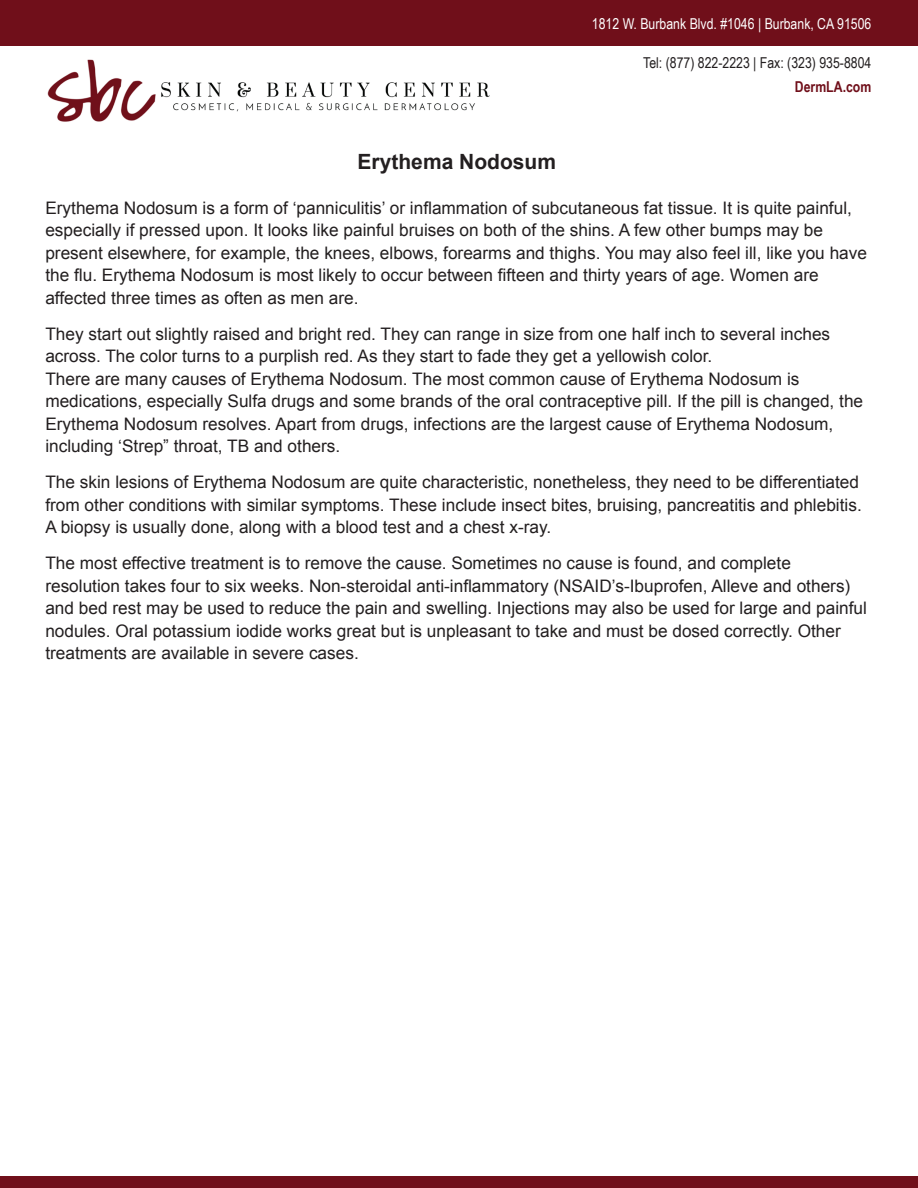
<style>
.page{position:relative;width:918px;height:1188px;background:#fff}
.page>*{position:absolute;margin:0;border:0;box-sizing:border-box;transform-origin:0 0}
.t1{font:700 21px "Arial";color:#231f20}
.t2{font:17.25px/22.5px "Arial";color:#231f20}
.t3{font:15px "Arial Narrow";color:#fff}
.t4{font:15px "Arial Narrow";color:#231f20}
.t5{font:700 15px "Arial Narrow";color:#700f1a}
</style>
<div class="page">
<img style="left:47px;top:59px;width:443px;height:63px">
<div style="left:0;top:0;width:918px;height:45px;background:#700f1a"></div>
<div style="left:0;top:1177px;width:918px;height:11px;background:#700f1a"></div>
<p class="t3" style="left:592px;top:13px;width:281px">1812 W. Burbank Blvd. #1046 | Burbank, CA 91506</p>
<p class="t4" style="left:643px;top:52px;width:230px">Tel: (877) 822-2223 | Fax: (323) 935-8804</p>
<p class="t5" style="left:795px;top:76px;width:78px">DermLA.com</p>
<p class="t1" style="left:358px;top:147px;width:200px">Erythema Nodosum</p>
<p class="t2" style="left:45px;top:197px;width:823px">Erythema Nodosum is a form of ‘panniculitis’ or inflammation of subcutaneous fat tissue. It is quite painful, especially if pressed upon. It looks like painful bruises on both of the shins. A few other bumps may be present elsewhere, for example, the knees, elbows, forearms and thighs. You may also feel ill, like you have the flu. Erythema Nodosum is most likely to occur between fifteen and thirty years of age. Women are affected three times as often as men are.</p>
<p class="t2" style="left:45px;top:323px;width:819px">They start out slightly raised and bright red. They can range in size from one half inch to several inches across. The color turns to a purplish red. As they start to fade they get a yellowish color.<br>There are many causes of Erythema Nodosum. The most common cause of Erythema Nodosum is medications, especially Sulfa drugs and some brands of the oral contraceptive pill. If the pill is changed, the Erythema Nodosum resolves. Apart from drugs, infections are the largest cause of Erythema Nodosum, including ‘Strep” throat, TB and others.</p>
<p class="t2" style="left:45px;top:471px;width:818px">The skin lesions of Erythema Nodosum are quite characteristic, nonetheless, they need to be differentiated from other conditions with similar symptoms. These include insect bites, bruising, pancreatitis and phlebitis.<br>A biopsy is usually done, along with a blood test and a chest x-ray.</p>
<p class="t2" style="left:45px;top:552px;width:823px">The most effective treatment is to remove the cause. Sometimes no cause is found, and complete resolution takes four to six weeks. Non-steroidal anti-inflammatory (NSAID’s-Ibuprofen, Alleve and others) and bed rest may be used to reduce the pain and swelling. Injections may also be used for large and painful nodules. Oral potassium iodide works great but is unpleasant to take and must be dosed correctly. Other treatments are available in severe cases.</p>
</div>
